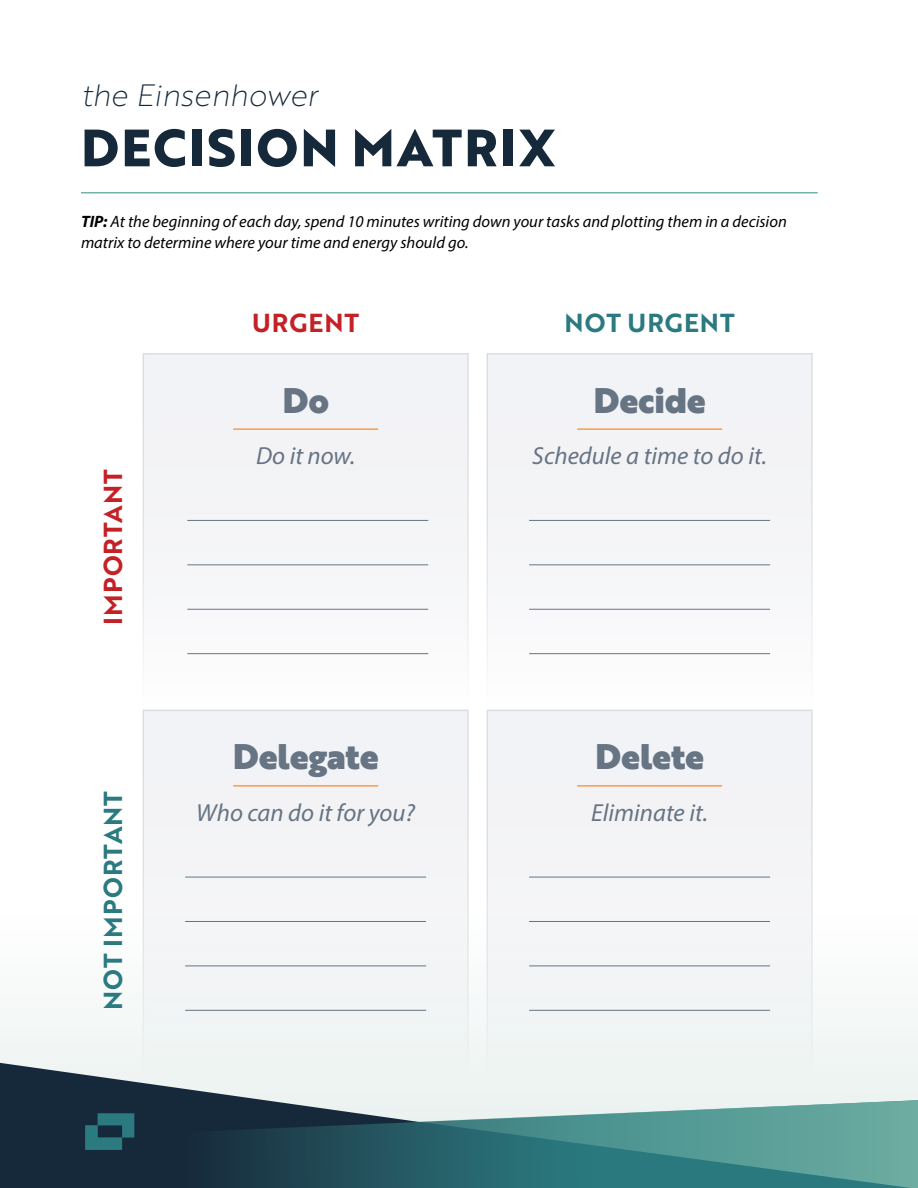
<style>
.page{position:relative;width:918px;height:1188px;background:#fff}
.page>*{position:absolute;margin:0;border:0;box-sizing:border-box;transform-origin:0 0}
.t1{font:700 51px "Brother 1816 Extra";letter-spacing:.04em;color:#15293a}
.t2{font:34.65px "Brother 1816 Black";letter-spacing:.005em;color:#667483}
.t3{font:30px "Brother 1816 Thin Italic";color:#15293a}
.t4{font:25.35px "Brother 1816 Bold";letter-spacing:.04em;color:#2a7a7f}
.t5{font:25.35px "Brother 1816 Bold";letter-spacing:.04em;color:#c42127}
.t6{font:italic 24.75px "Myriad Pro";color:#667483}
.t7{font:italic 16.5px/21px "Myriad Pro";color:#000}
.s1{font-weight:700}
</style>
<div class="page">
<div style="left:0;top:914px;width:918px;height:274px;background:#f7faf9"></div>
<div style="left:143px;top:710px;width:326px;height:363px;background:#f3f4f6"></div>
<div style="left:487px;top:710px;width:326px;height:363px;background:#f3f4f6"></div>
<div style="left:143px;top:353px;width:326px;height:357px;background:#f4f5f7"></div>
<div style="left:487px;top:353px;width:326px;height:357px;background:#f4f5f7"></div>
<hr style="left:233px;top:428px;width:145px;height:2px;background:#f9a359">
<hr style="left:577px;top:428px;width:145px;height:2px;background:#f9a359">
<hr style="left:187px;top:520px;width:241px;height:1px;background:#667483">
<hr style="left:187px;top:564px;width:241px;height:1px;background:#667483">
<hr style="left:187px;top:609px;width:241px;height:1px;background:#667483">
<hr style="left:187px;top:653px;width:241px;height:1px;background:#667483">
<hr style="left:529px;top:520px;width:241px;height:1px;background:#667483">
<hr style="left:529px;top:564px;width:241px;height:1px;background:#667483">
<hr style="left:529px;top:609px;width:241px;height:1px;background:#667483">
<hr style="left:529px;top:653px;width:241px;height:1px;background:#667483">
<hr style="left:233px;top:785px;width:145px;height:2px;background:#f9a359">
<hr style="left:577px;top:785px;width:145px;height:2px;background:#f9a359">
<hr style="left:529px;top:877px;width:241px;height:1px;background:#667483">
<hr style="left:529px;top:921px;width:241px;height:1px;background:#667483">
<hr style="left:529px;top:966px;width:241px;height:1px;background:#667483">
<hr style="left:529px;top:1010px;width:241px;height:1px;background:#667483">
<hr style="left:185px;top:877px;width:241px;height:1px;background:#667483">
<hr style="left:185px;top:921px;width:241px;height:1px;background:#667483">
<hr style="left:185px;top:966px;width:241px;height:1px;background:#667483">
<hr style="left:185px;top:1010px;width:241px;height:1px;background:#667483">
<svg style="left:0;top:1063px;width:887px;height:37px;fill:#eef4f2"></svg>
<svg style="left:0;top:1100px;width:417px;height:88px;background:#233d4c"></svg>
<svg style="left:417px;top:1100px;width:501px;height:88px;background:#5a9897"></svg>
<svg style="left:85px;top:1113px;width:49px;height:37px;background:#225e67"></svg>
<hr style="left:81px;top:192px;width:737px;height:2px;background:#75b3a6">
<h3 class="t3" style="left:81px;top:74px;width:238px">the Einsenhower</h3>
<h1 class="t1" style="left:81px;top:109px;width:476px">DECISION MATRIX</h1>
<p class="t7" style="left:81px;top:211px;width:707px"><span class="s1">TIP:</span> At the beginning of each day, spend 10 minutes writing down your tasks and plotting them in a decision matrix to determine where your time and energy should go.</p>
<h3 class="t5" style="left:252px;top:304px;width:109px">URGENT</h3>
<h3 class="t4" style="left:565px;top:304px;width:172px">NOT URGENT</h3>
<h3 class="t5" style="left:94px;top:625px;width:157px;rotate:-90deg">IMPORTANT</h3>
<h3 class="t4" style="left:94px;top:1010px;width:220px;rotate:-90deg">NOT IMPORTANT</h3>
<h2 class="t2" style="left:282px;top:373px;width:48px">Do</h2>
<h3 class="t6" style="left:256px;top:441px;width:101px">Do it now.</h3>
<h2 class="t2" style="left:233px;top:730px;width:147px">Delegate</h2>
<h3 class="t6" style="left:196px;top:798px;width:220px">Who can do it for you?</h3>
<h2 class="t2" style="left:594px;top:373px;width:113px">Decide</h2>
<h3 class="t6" style="left:532px;top:441px;width:236px">Schedule a time to do it.</h3>
<h2 class="t2" style="left:595px;top:730px;width:110px">Delete</h2>
<h3 class="t6" style="left:591px;top:798px;width:118px">Eliminate it.</h3>
</div>
